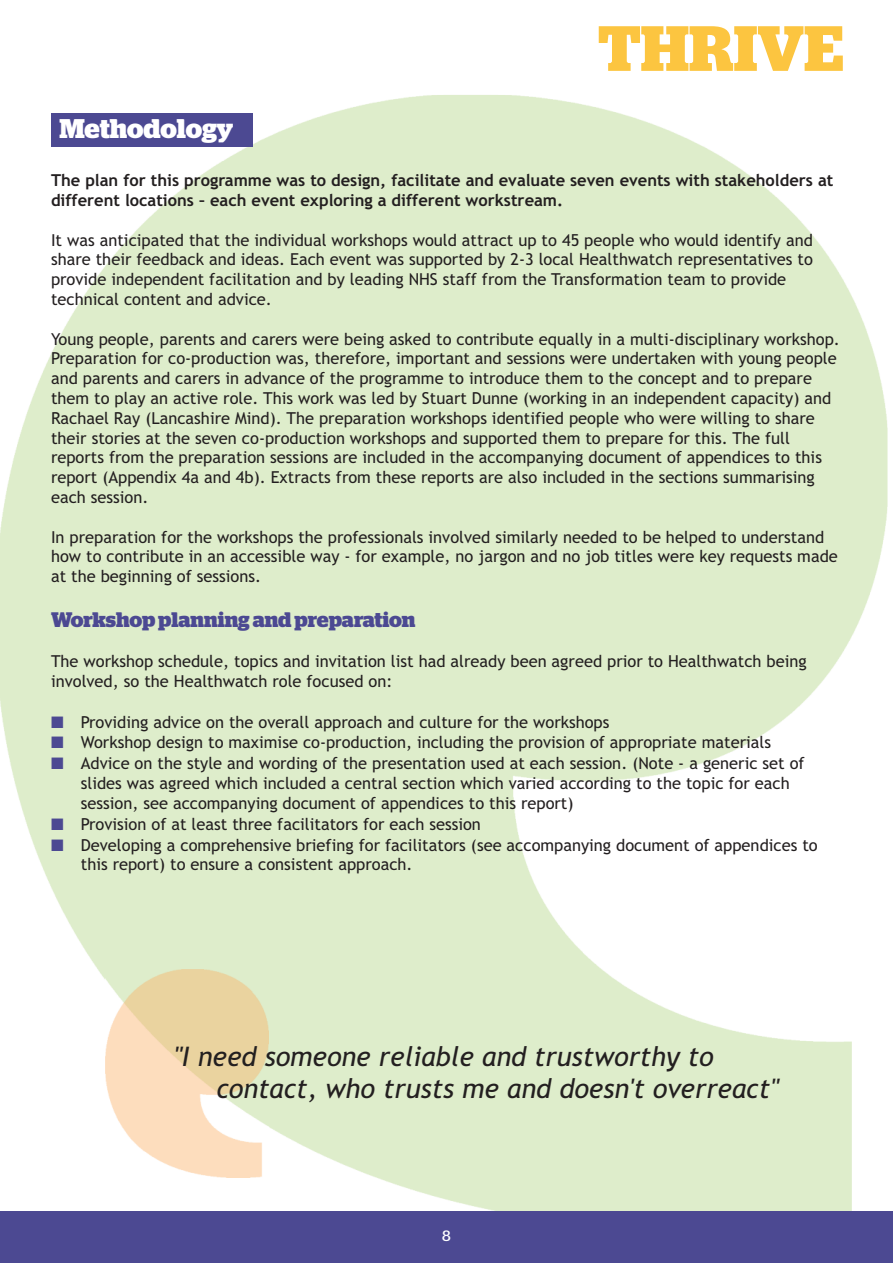
<style>
.page{position:relative;width:893px;height:1263px;background:#fff}
.page>*{position:absolute;margin:0;border:0;box-sizing:border-box;transform-origin:0 0}
.t1{font:italic 27px/32.4px "Trebuchet MS";color:#231f20}
.t2{font:700 27px "Stag";letter-spacing:-.005em;color:#fff}
.t3{font:700 21px "Stag";color:#4c4992}
.t4{font:16.5px/19.8px "Trebuchet MS";color:#231f20}
.t5{font:700 16.5px/19.8px "Trebuchet MS";color:#231f20}
.t6{font:15px "Stag";color:#fff}
.s1{color:#4c4992}
</style>
<div class="page">
<img style="left:0;top:95px;width:887px;height:1117px">
<div style="left:0;top:1212px;width:893px;height:51px;background:#4c4992"></div>
<svg style="left:599px;top:26px;width:244px;height:45px"></svg>
<div style="left:51px;top:113px;width:201px;height:34px;background:#4c4992"></div>
<img style="left:105px;top:969px;width:163px;height:208px">
<h1 class="t2" style="left:60px;top:119px;width:175px">Methodology</h1>
<p class="t5" style="left:51px;top:171px;width:784px">The plan for this programme was to design, facilitate and evaluate seven events with stakeholders at different locations – each event exploring a different workstream.</p>
<p class="t4" style="left:51px;top:230px;width:763px">It was anticipated that the individual workshops would attract up to 45 people who would identify and share their feedback and ideas. Each event was supported by 2-3 local Healthwatch representatives to provide independent facilitation and by leading NHS staff from the Transformation team to provide technical content and advice.</p>
<p class="t4" style="left:51px;top:329px;width:790px">Young people, parents and carers were being asked to contribute equally in a multi-disciplinary workshop.<br>Preparation for co-production was, therefore, important and sessions were undertaken with young people and parents and carers in advance of the programme to introduce them to the concept and to prepare them to play an active role. This work was led by Stuart Dunne (working in an independent capacity) and Rachael Ray (Lancashire Mind). The preparation workshops identified people who were willing to share their stories at the seven co-production workshops and supported them to prepare for this. The full reports from the preparation sessions are included in the accompanying document of appendices to this report (Appendix 4a and 4b). Extracts from these reports are also included in the sections summarising each session.</p>
<p class="t4" style="left:51px;top:527px;width:788px">In preparation for the workshops the professionals involved similarly needed to be helped to understand how to contribute in an accessible way - for example, no jargon and no job titles were key requests made at the beginning of sessions.</p>
<p class="t3" style="left:51px;top:612px;width:366px">Workshopplanningandpreparation</p>
<p class="t4" style="left:51px;top:651px;width:757px">The workshop schedule, topics and invitation list had already been agreed prior to Healthwatch being involved, so the Healthwatch role focused on:</p>
<p class="t4" style="left:51px;top:712px;width:560px"><span class="s1">■</span> Providing advice on the overall approach and culture for the workshops</p>
<p class="t4" style="left:51px;top:733px;width:721px"><span class="s1">■</span> Workshop design to maximise co-production, including the provision of appropriate materials</p>
<p class="t4" style="left:81px;top:754px;width:725px;text-indent:-30px"><span class="s1">■</span> Advice on the style and wording of the presentation used at each session. (Note - a generic set of slides was agreed which included a central section which varied according to the topic for each session, see accompanying document of appendices to this report)</p>
<p class="t4" style="left:51px;top:814px;width:431px"><span class="s1">■</span> Provision of at least three facilitators for each session</p>
<p class="t4" style="left:81px;top:835px;width:738px;text-indent:-30px"><span class="s1">■</span> Developing a comprehensive briefing for facilitators (see accompanying document of appendices to this report) to ensure a consistent approach.</p>
<h1 class="t1" style="left:217px;top:1040px;width:564px;text-indent:-43px">"I need someone reliable and trustworthy to contact, who trusts me and doesn't overreact"</h1>
<p class="t6" style="left:442px;top:1231px;width:10px">8</p>
</div>
